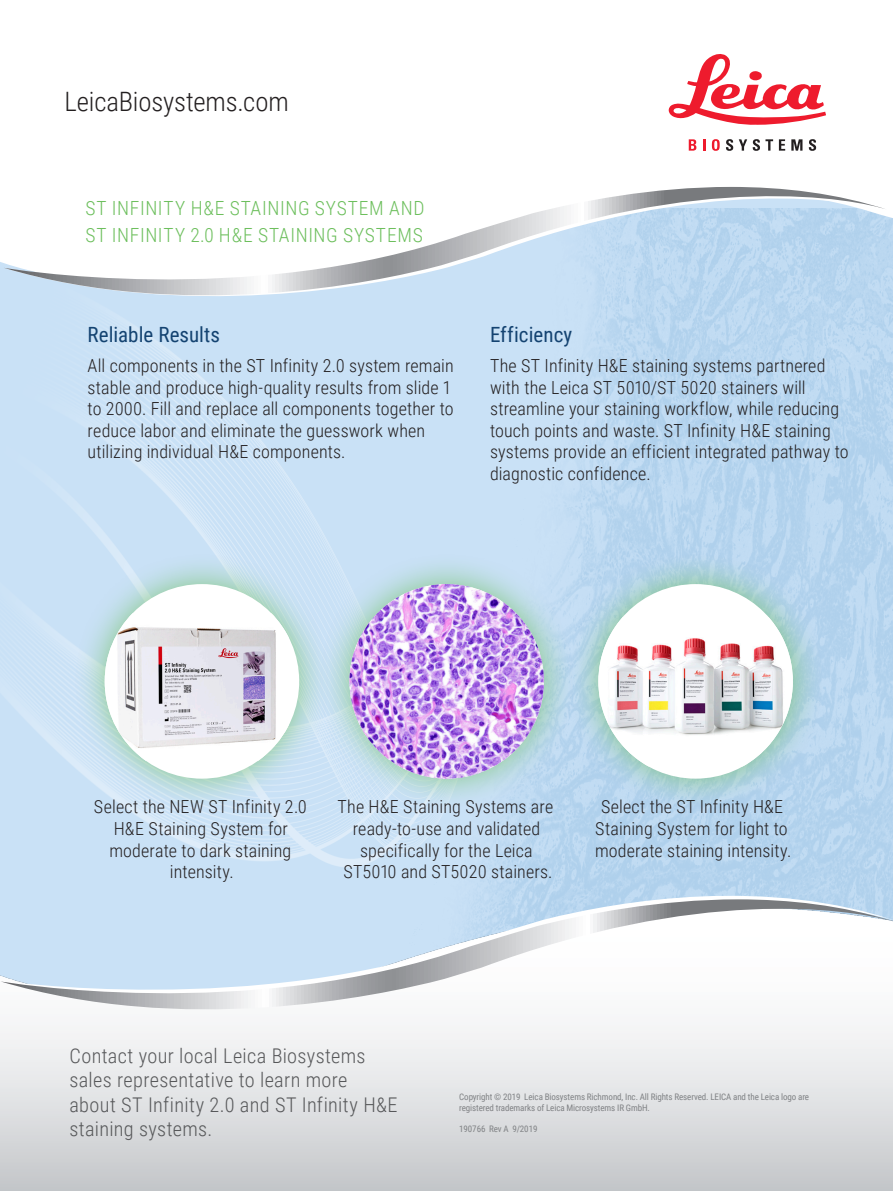
<style>
.page{position:relative;width:893px;height:1191px;background:#fff}
.page>*{position:absolute;margin:0;border:0;box-sizing:border-box;transform-origin:0 0}
.t1{font:300 26.7px "Roboto Condensed";letter-spacing:-.005em;color:#231f20}
.Page_Title{font:21px "Roboto Condensed";letter-spacing:.005em;color:#144371}
.text_title{font:300 20.25px/24px "Roboto Condensed";letter-spacing:.015em;color:#57585a}
.Page_Title-2{font:300 19.5px/27px "Roboto Condensed";letter-spacing:.04em;color:#6dbf5d}
.Benefit_List{font:300 18px/21.6px "Roboto Condensed";letter-spacing:.005em;color:#231f20}
.Copy_Start{font:300 18px/21.6px "Roboto Condensed";letter-spacing:.005em;color:#231f20;text-align:center}
.t2{font:9px/10.5px "Roboto Condensed";letter-spacing:-.01em;color:#808285}
</style>
<div class="page">
<img style="left:537px;top:335px;width:356px;height:552px">
<img style="left:0;top:335px;width:537px;height:552px">
<svg style="left:0;top:887px;width:893px;height:148px"></svg>
<svg style="left:0;top:139px;width:893px;height:196px"></svg>
<svg style="left:4px;top:171px;width:886px;height:150px"></svg>
<svg style="left:669px;top:54px;width:157px;height:71px"></svg>
<svg style="left:689px;top:139px;width:7px;height:12px"></svg>
<svg style="left:703px;top:139px;width:2px;height:12px"></svg>
<svg style="left:712px;top:139px;width:8px;height:12px"></svg>
<svg style="left:726px;top:139px;width:7px;height:12px"></svg>
<svg style="left:739px;top:139px;width:8px;height:12px"></svg>
<svg style="left:753px;top:139px;width:20px;height:12px"></svg>
<svg style="left:779px;top:139px;width:6px;height:12px"></svg>
<svg style="left:791px;top:139px;width:11px;height:12px"></svg>
<svg style="left:809px;top:139px;width:7px;height:12px"></svg>
<div style="left:319px;top:553px;width:256px;height:256px;background:#6dbf5d;opacity:.75"></div>
<img style="left:349px;top:584px;width:195px;height:194px;border-radius:97px">
<div style="left:74px;top:553px;width:256px;height:256px;background:#6dbf5d;opacity:.75"></div>
<div style="left:105px;top:584px;width:194px;height:194px;background:#fff;border-radius:50%"></div>
<img style="left:105px;top:613px;width:184px;height:148px">
<div style="left:568px;top:553px;width:256px;height:256px;background:#6dbf5d;opacity:.75"></div>
<div style="left:598px;top:584px;width:195px;height:194px;background:#fff;border-radius:50%"></div>
<img style="left:598px;top:617px;width:195px;height:149px">
<p class="t1" style="left:65px;top:83px;width:226px">LeicaBiosystems.com</p>
<p class="Page_Title-2" style="left:85px;top:194px;width:341px">ST INFINITY H&amp;E STAINING SYSTEM AND<br>ST INFINITY 2.0 H&amp;E STAINING SYSTEMS</p>
<p class="Page_Title" style="left:88px;top:319px;width:134px">Reliable Results</p>
<p class="Benefit_List" style="left:88px;top:354px;width:368px">All components in the ST Infinity 2.0 system remain stable and produce high-quality results from slide 1 to 2000. Fill and replace all components together to reduce labor and eliminate the guesswork when utilizing individual H&amp;E components.</p>
<p class="Page_Title" style="left:490px;top:319px;width:84px">Efficiency</p>
<p class="Benefit_List" style="left:490px;top:354px;width:360px">The ST Infinity H&amp;E staining systems partnered with the Leica ST 5010/ST 5020 stainers will streamline your staining workflow, while reducing touch points and waste. ST Infinity H&amp;E staining systems provide an efficient integrated pathway to diagnostic confidence.</p>
<p class="Copy_Start" style="left:94px;top:795px;width:215px">Select the NEW ST Infinity 2.0<br>H&amp;E Staining System for moderate to dark staining intensity.</p>
<p class="Copy_Start" style="left:595px;top:795px;width:198px">Select the ST Infinity H&amp;E<br>Staining System for light to moderate staining intensity.</p>
<p class="Copy_Start" style="left:337px;top:795px;width:217px">The H&amp;E Staining Systems are ready-to-use and validated specifically for the Leica<br>ST5010 and ST5020 stainers.</p>
<p class="text_title" style="left:69px;top:1043px;width:330px">Contact your local Leica Biosystems sales representative to learn more about ST Infinity 2.0 and ST Infinity H&amp;E staining systems.</p>
<p class="t2" style="left:459px;top:1091px;width:351px">Copyright © 2019 Leica Biosystems Richmond, Inc. All Rights Reserved. LEICA and the Leica logo are registered trademarks of Leica Microsystems IR GmbH.</p>
<p class="t2" style="left:459px;top:1122px;width:80px">190766 Rev A 9/2019</p>
</div>
